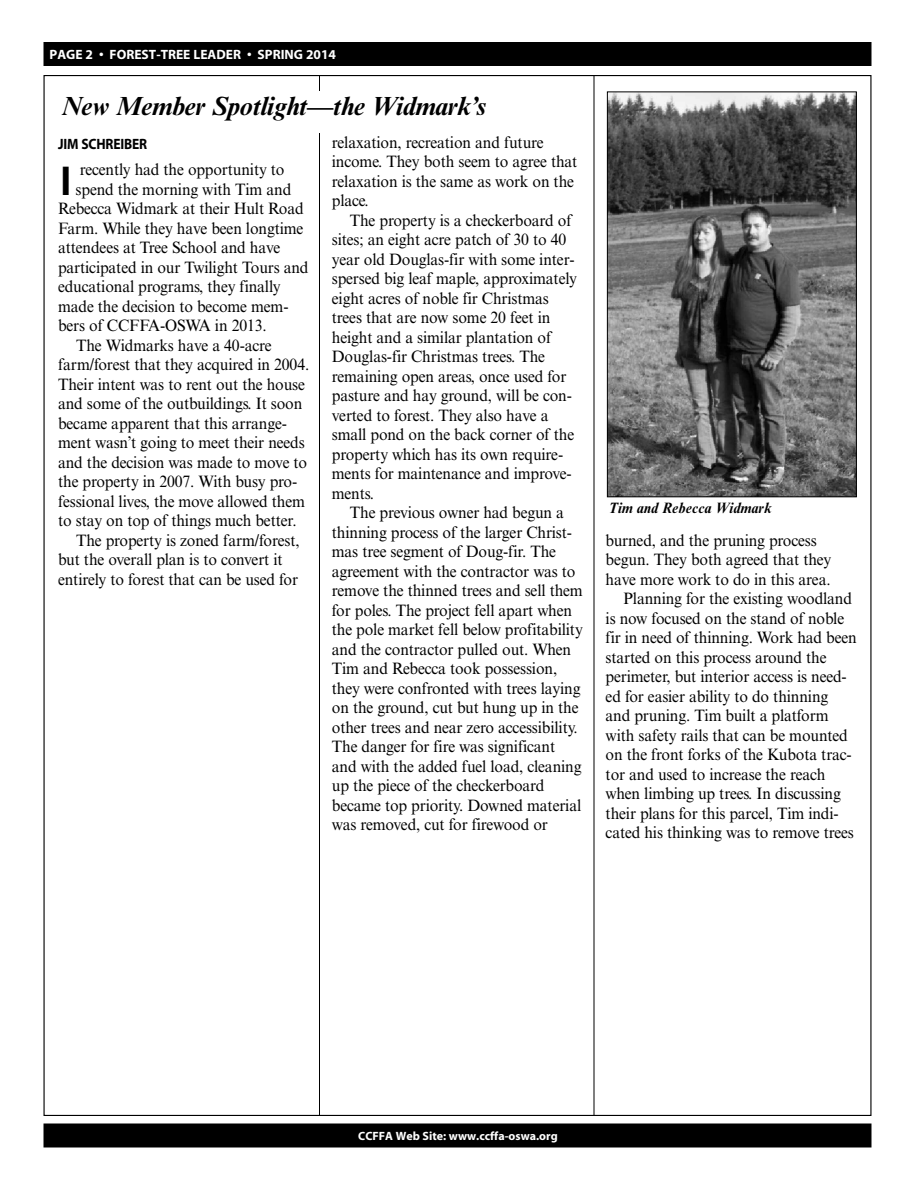
<style>
.page{position:relative;width:918px;height:1188px;background:#fff}
.page>*{position:absolute;margin:0;border:0;box-sizing:border-box;transform-origin:0 0}
.t1{font:700 42px "Myriad";color:#000;scale:.9 1}
.t2{font:italic 700 26.25px "Times New Roman MT Std";letter-spacing:-.02em;color:#000}
.t3{font:16.5px/19.5px "Times New Roman MT Std";letter-spacing:-.01em;color:#000;scale:.95 1}
.t4{font:italic 700 15px "Times New Roman MT Std";color:#000;scale:.95 1}
.t5{font:700 15px "Myriad";letter-spacing:-.01em;color:#000;scale:.9 1}
.t6{font:700 13.5px "Myriad";color:#fff}
.t7{font:700 12px "Myriad";color:#fff}
</style>
<div class="page">
<div style="left:44px;top:42px;width:828px;height:24px;background:#000"></div>
<hr style="left:319px;top:75px;width:1px;height:1041px;background:#000">
<div style="left:44px;top:1124px;width:828px;height:24px;background:#000"></div>
<hr style="left:594px;top:75px;width:1px;height:1041px;background:#000">
<div style="left:60px;top:92px;width:525px;height:42px;background:#fff"></div>
<img style="left:609px;top:94px;width:246px;height:401px">
<div style="left:607px;top:92px;width:250px;height:405px;border:1px solid #000"></div>
<p class="t6" style="left:49px;top:49px;width:288px">PAGE 2 • FOREST-TREE LEADER • SPRING 2014</p>
<h2 class="t2" style="left:62px;top:97px;width:426px">New Member Spotlight—the Widmark’s</h2>
<p class="t5" style="left:58px;top:138px;width:100px">JIM SCHREIBER</p>
<p class="t3" style="left:80px;top:161px;width:217px">recently had the opportunity to</p>
<p class="t3" style="left:76px;top:181px;width:229px">spend the morning with Tim and</p>
<p class="t3" style="left:58px;top:200px;width:260px">Rebecca Widmark at their Hult Road</p>
<p class="t3" style="left:58px;top:220px;width:260px">Farm. While they have been longtime</p>
<p class="t3" style="left:58px;top:239px;width:236px">attendees at Tree School and have</p>
<p class="t3" style="left:58px;top:259px;width:265px">participated in our Twilight Tours and</p>
<p class="t3" style="left:58px;top:278px;width:236px">educational programs, they finally</p>
<p class="t3" style="left:58px;top:298px;width:244px">made the decision to become mem-</p>
<p class="t3" style="left:58px;top:317px;width:221px">bers of CCFFA-OSWA in 2013.</p>
<p class="t3" style="left:76px;top:337px;width:207px">The Widmarks have a 40-acre</p>
<p class="t3" style="left:58px;top:356px;width:266px">farm/forest that they acquired in 2004.</p>
<p class="t3" style="left:58px;top:376px;width:261px">Their intent was to rent out the house</p>
<p class="t3" style="left:58px;top:395px;width:259px">and some of the outbuildings. It soon</p>
<p class="t3" style="left:58px;top:415px;width:242px">became apparent that this arrange-</p>
<p class="t3" style="left:58px;top:434px;width:261px">ment wasn’t going to meet their needs</p>
<p class="t3" style="left:58px;top:454px;width:264px">and the decision was made to move to</p>
<p class="t3" style="left:58px;top:473px;width:253px">the property in 2007. With busy pro-</p>
<p class="t3" style="left:58px;top:493px;width:261px">fessional lives, the move allowed them</p>
<p class="t3" style="left:58px;top:512px;width:253px">to stay on top of things much better.</p>
<p class="t3" style="left:76px;top:532px;width:237px">The property is zoned farm/forest,</p>
<p class="t3" style="left:58px;top:551px;width:238px">but the overall plan is to convert it</p>
<p class="t3" style="left:58px;top:571px;width:254px">entirely to forest that can be used for</p>
<h1 class="t1" style="left:61px;top:165px;width:13px">I</h1>
<p class="t3" style="left:332px;top:134px;width:260px">relaxation, recreation and future income. They both seem to agree that relaxation is the same as work on the place.</p>
<p class="t3" style="left:332px;top:212px;width:260px;text-indent:18px">The property is a checkerboard of sites; an eight acre patch of 30 to 40 year old Douglas-fir with some inter&shy;spersed big leaf maple, approximately eight acres of noble fir Christmas trees that are now some 20 feet in height and a similar plantation of Douglas-fir Christmas trees. The remaining open areas, once used for pasture and hay ground, will be con&shy;verted to forest. They also have a small pond on the back corner of the property which has its own require&shy;ments for maintenance and improve&shy;ments.</p>
<p class="t3" style="left:332px;top:505px;width:266px;text-indent:18px">The previous owner had begun a thinning process of the larger Christ&shy;mas tree segment of Doug-fir. The agreement with the contractor was to remove the thinned trees and sell them for poles. The project fell apart when the pole market fell below profitability and the contractor pulled out. When Tim and Rebecca took possession, they were confronted with trees laying on the ground, cut but hung up in the other trees and near zero accessibility.<br>The danger for fire was significant and with the added fuel load, cleaning up the piece of the checkerboard became top priority. Downed material was removed, cut for firewood or</p>
<p class="t4" style="left:609px;top:504px;width:174px">Tim and Rebecca Widmark</p>
<p class="t3" style="left:606px;top:532px;width:224px">burned, and the pruning process</p>
<p class="t3" style="left:606px;top:552px;width:239px">begun. They both agreed that they</p>
<p class="t3" style="left:606px;top:571px;width:238px">have more work to do in this area.</p>
<p class="t3" style="left:624px;top:591px;width:242px">Planning for the existing woodland</p>
<p class="t3" style="left:606px;top:610px;width:253px">is now focused on the stand of noble</p>
<p class="t3" style="left:606px;top:630px;width:266px">fir in need of thinning. Work had been</p>
<p class="t3" style="left:606px;top:649px;width:234px">started on this process around the</p>
<p class="t3" style="left:606px;top:669px;width:255px">perimeter, but interior access is need-</p>
<p class="t3" style="left:606px;top:688px;width:236px">ed for easier ability to do thinning</p>
<p class="t3" style="left:606px;top:708px;width:236px">and pruning. Tim built a platform</p>
<p class="t3" style="left:606px;top:727px;width:257px">with safety rails that can be mounted</p>
<p class="t3" style="left:606px;top:747px;width:261px">on the front forks of the Kubota trac-</p>
<p class="t3" style="left:606px;top:766px;width:233px">tor and used to increase the reach</p>
<p class="t3" style="left:606px;top:786px;width:249px">when limbing up trees. In discussing</p>
<p class="t3" style="left:606px;top:805px;width:247px">their plans for this parcel, Tim indi-</p>
<p class="t3" style="left:606px;top:825px;width:263px">cated his thinking was to remove trees</p>
<p class="t7" style="left:358px;top:1131px;width:201px">CCFFA Web Site: www.ccffa-oswa.org</p>
</div>
